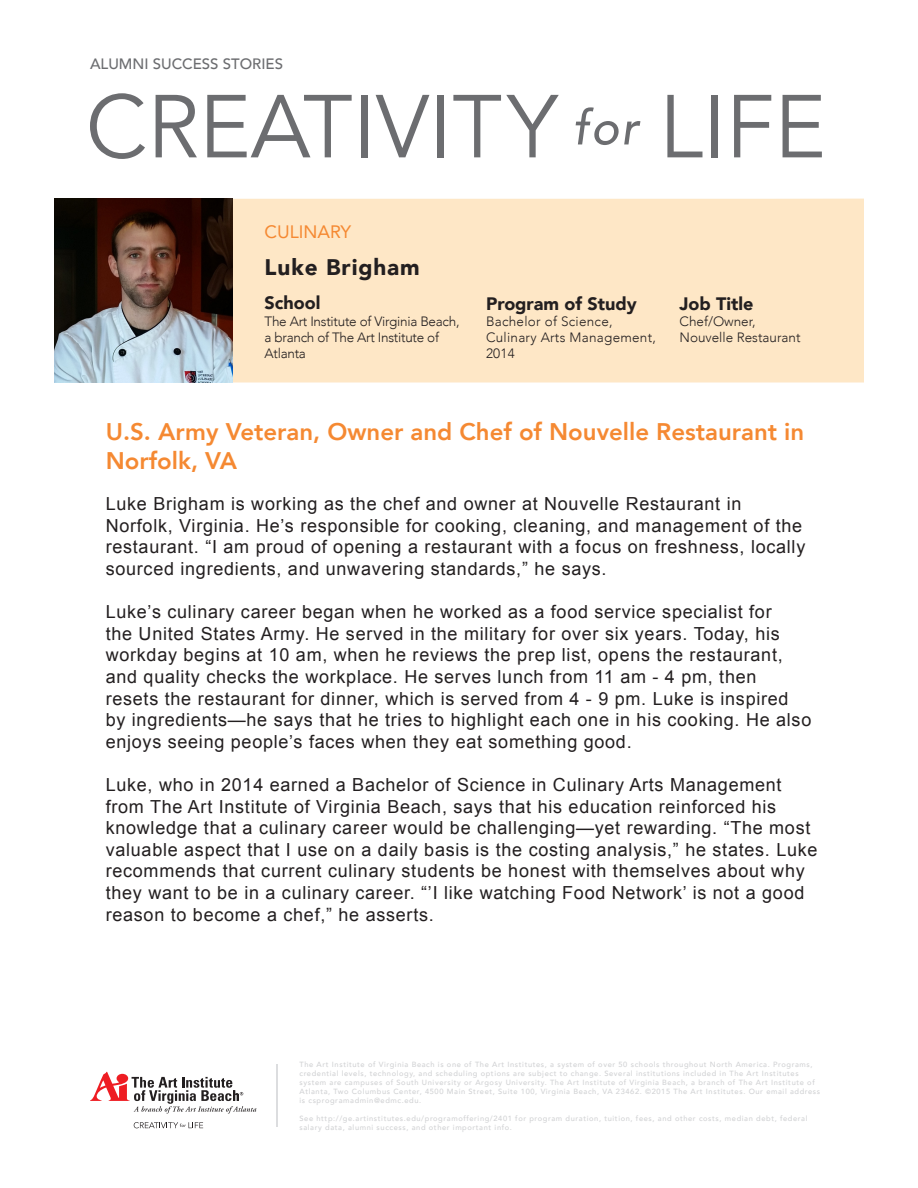
<style>
.page{position:relative;width:918px;height:1188px;background:#fff}
.page>*{position:absolute;margin:0;border:0;box-sizing:border-box;transform-origin:0 0}
.t1{font:800 24px/28.8px "Avenir";color:#f58932}
.t2{font:900 22.5px "Avenir";letter-spacing:.04em;color:#231f20}
.t3{font:18px/21.6px "Arial";letter-spacing:.04em;color:#231f20}
.t4{font:900 18px "Avenir";color:#231f20}
.t5{font:18px "Avenir";color:#f58932}
.t6{font:500 15px "Avenir";color:#6c6d70}
.t7{font:300 13.5px/16.2px "Avenir";letter-spacing:-.02em;color:#231f20}
.t8{font:300 13.5px/16.2px "Avenir";letter-spacing:.02em;color:#231f20}
.t9{font:300 13.5px "Avenir";color:#231f20}
.t10{font:500 7.5px/9px "Avenir";letter-spacing:.08em;color:#d1d2d4}
</style>
<div class="page">
<svg style="left:90px;top:1072px;width:166px;height:42px"></svg>
<svg style="left:134px;top:1122px;width:69px;height:6px"></svg>
<div style="left:232px;top:199px;width:632px;height:183px;background:#fee7c6"></div>
<img style="left:54px;top:199px;width:178px;height:183px">
<svg style="left:667px;top:95px;width:35px;height:62px"></svg>
<div style="left:711px;top:95px;width:6px;height:62px;background:#6c6d70"></div>
<svg style="left:734px;top:95px;width:37px;height:62px"></svg>
<svg style="left:783px;top:95px;width:39px;height:62px"></svg>
<svg style="left:576px;top:107px;width:64px;height:38px"></svg>
<svg style="left:90px;top:93px;width:55px;height:66px"></svg>
<svg style="left:156px;top:95px;width:41px;height:62px"></svg>
<svg style="left:207px;top:95px;width:145px;height:62px"></svg>
<div style="left:361px;top:95px;width:7px;height:62px;background:#6c6d70"></div>
<svg style="left:376px;top:95px;width:53px;height:62px"></svg>
<div style="left:438px;top:95px;width:6px;height:62px;background:#6c6d70"></div>
<svg style="left:453px;top:95px;width:106px;height:62px"></svg>
<hr style="left:276px;top:1064px;width:2px;height:63px;background:#dcdddf">
<p class="t6" style="left:90px;top:51px;width:195px">ALUMNI SUCCESS STORIES</p>
<p class="t5" style="left:265px;top:217px;width:88px">CULINARY</p>
<p class="t2" style="left:265px;top:248px;width:157px">Luke Brigham</p>
<p class="t4" style="left:265px;top:288px;width:57px">School</p>
<p class="t7" style="left:265px;top:313px;width:196px">The Art Institute of Virginia Beach, a branch of The Art Institute of<br>Atlanta</p>
<p class="t4" style="left:486px;top:288px;width:152px">Program of Study</p>
<p class="t8" style="left:486px;top:313px;width:128px">Bachelor of Science,</p>
<p class="t8" style="left:486px;top:329px;width:172px">Culinary Arts Management,<br>2014</p>
<p class="t4" style="left:680px;top:288px;width:75px">Job Title</p>
<p class="t9" style="left:680px;top:313px;width:78px">Chef/Owner,</p>
<p class="t9" style="left:680px;top:330px;width:123px">Nouvelle Restaurant</p>
<p class="t1" style="left:106px;top:417px;width:700px">U.S. Army Veteran, Owner and Chef of Nouvelle Restaurant in<br>Norfolk, VA</p>
<p class="t3" style="left:106px;top:493px;width:701px">Luke Brigham is working as the chef and owner at Nouvelle Restaurant in Norfolk, Virginia. He’s responsible for cooking, cleaning, and management of the restaurant. “I am proud of opening a restaurant with a focus on freshness, locally sourced ingredients, and unwavering standards,” he says.</p>
<p class="t3" style="left:106px;top:601px;width:707px">Luke’s culinary career began when he worked as a food service specialist for<br>the United States Army. He served in the military for over six years. Today, his workday begins at 10 am, when he reviews the prep list, opens the restaurant, and quality checks the workplace. He serves lunch from 11 am - 4 pm, then resets the restaurant for dinner, which is served from 4 - 9 pm. Luke is inspired by ingredients—he says that he tries to highlight each one in his cooking. He also enjoys seeing people’s faces when they eat something good.</p>
<p class="t3" style="left:106px;top:774px;width:713px">Luke, who in 2014 earned a Bachelor of Science in Culinary Arts Management from The Art Institute of Virginia Beach, says that his education reinforced his knowledge that a culinary career would be challenging—yet rewarding. “The most valuable aspect that I use on a daily basis is the costing analysis,” he states. Luke recommends that current culinary students be honest with themselves about why they want to be in a culinary career. “’I like watching Food Network’ is not a good reason to become a chef,” he asserts.</p>
<p class="t10" style="left:300px;top:1060px;width:522px">The Art Institute of Virginia Beach is one of The Art Institutes, a system of over 50 schools throughout North America. Programs, credential levels, technology, and scheduling options are subject to change. Several institutions included in The Art Institutes system are campuses of South University or Argosy University. The Art Institute of Virginia Beach, a branch of The Art Institute of Atlanta, Two Columbus Center, 4500 Main Street, Suite 100, Virginia Beach, VA 23462. ©2015 The Art Institutes. Our email address is csprogramadmin@edmc.edu.</p>
<p class="t10" style="left:300px;top:1114px;width:510px">See http://ge.artinstitutes.edu/programoffering/2401 for program duration, tuition, fees, and other costs, median debt, federal salary data, alumni success, and other important info.</p>
</div>
